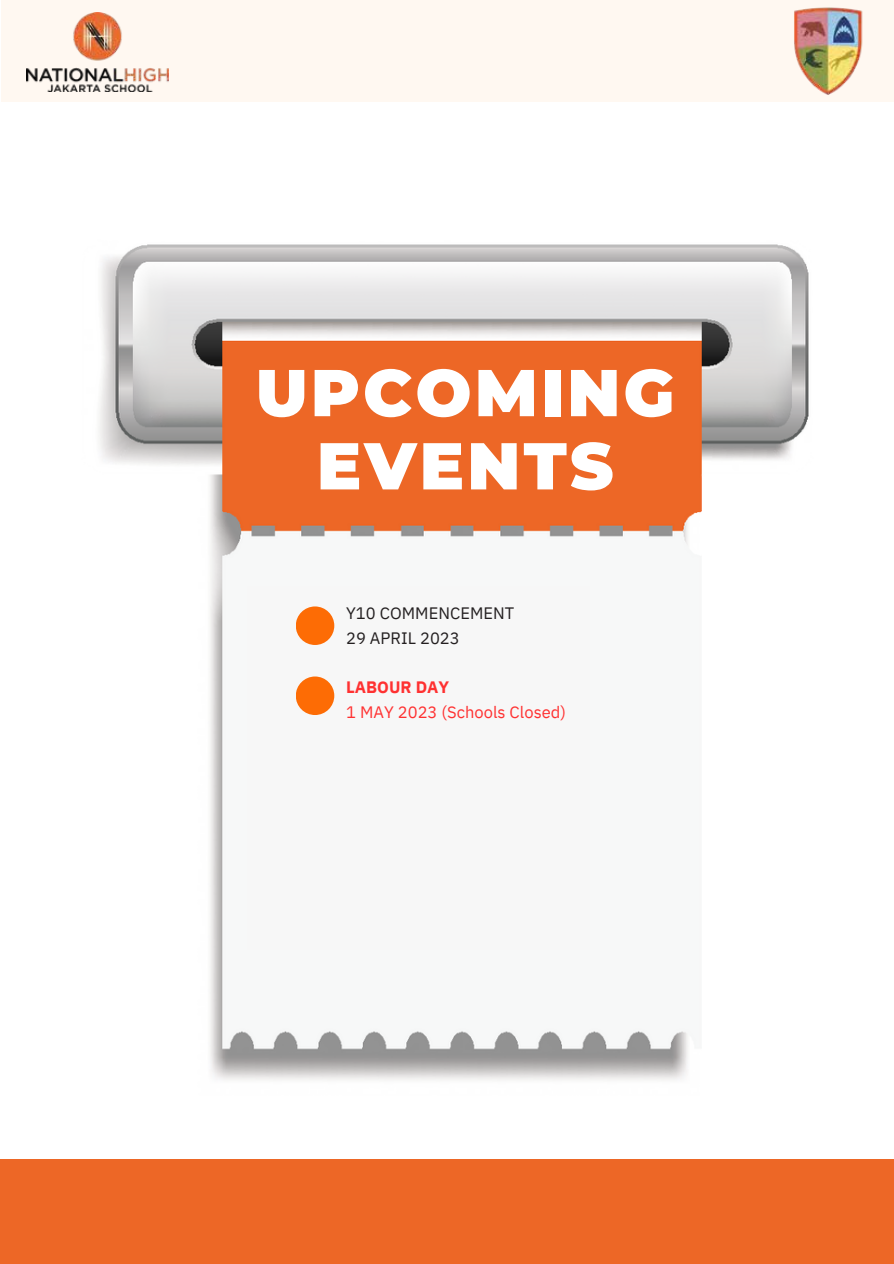
<style>
.page{position:relative;width:894px;height:1264px;background:#fff}
.page>*{position:absolute;margin:0;border:0;box-sizing:border-box;transform-origin:0 0}
.t1{font:900 66px/73.2px "Montserrat";letter-spacing:.05em;color:#fff;text-align:center}
.t2{font:16.5px/24.8px "IBM Plex Sans";color:#231f20}
.t3{font:16.5px "IBM Plex Sans";color:#ff3131}
.t4{font:700 16.5px "IBM Plex Sans";color:#ff3131}
</style>
<div class="page">
<div style="left:1px;top:0;width:891px;height:102px;background:#fff8f1"></div>
<img style="left:26px;top:12px;width:142px;height:79px">
<img style="left:794px;top:7px;width:69px;height:88px">
<div style="left:0;top:1159px;width:893px;height:104px;background:#ed6726"></div>
<img style="left:99px;top:244px;width:710px;height:836px">
<div style="left:247px;top:586px;width:342px;height:363px;background:#f7f7f7"></div>
<div style="left:296px;top:606px;width:38px;height:39px;background:#fd6c05;border-radius:50%"></div>
<div style="left:296px;top:676px;width:38px;height:39px;background:#fd6c05;border-radius:50%"></div>
<h1 class="t1" style="left:256px;top:356px;width:420px">UPCOMING<br>EVENTS</h1>
<p class="t2" style="left:346px;top:600px;width:169px">Y10 COMMENCEMENT<br>29 APRIL 2023</p>
<p class="t4" style="left:346px;top:676px;width:105px">LABOUR DAY</p>
<p class="t3" style="left:346px;top:701px;width:221px">1 MAY 2023 (Schools Closed)</p>
</div>
